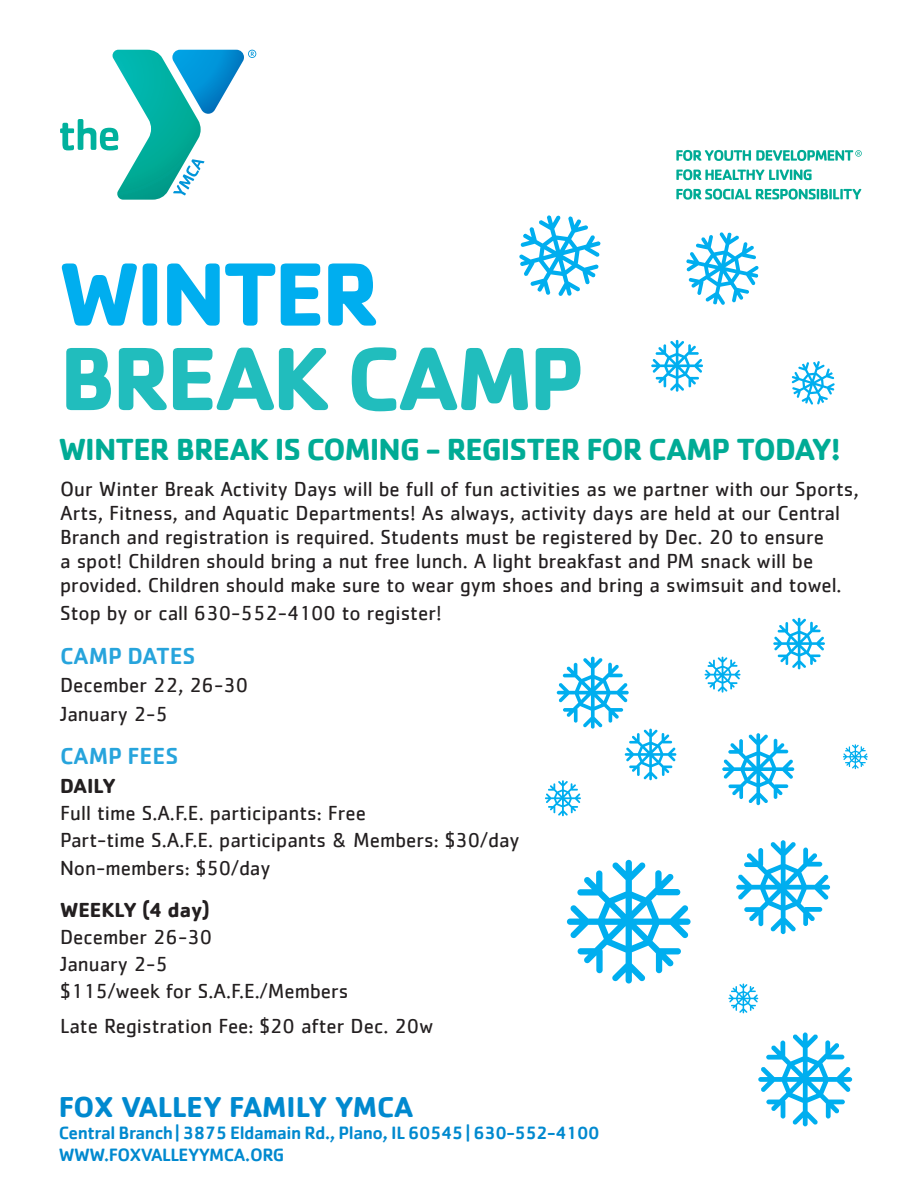
<style>
.page{position:relative;width:918px;height:1188px;background:#fff}
.page>*{position:absolute;margin:0;border:0;box-sizing:border-box;transform-origin:0 0}
.t1{font:700 93px "Cachet";letter-spacing:-.035em;color:#21bdbd}
.t2{font:700 93px "Cachet";letter-spacing:-.04em;color:#00aeef}
.t3{font:700 31.5px "Cachet";letter-spacing:-.03em;color:#00ab95}
.t4{font:700 29.7px "Cachet";color:#0089cf}
.t5{font:500 24px "Cachet";color:#27a4dc}
.t6{font:21px/24px "Cachet";color:#231f20}
.t7{font:700 21px "Cachet";color:#231f20}
.t8{font:500 18.45px "Cachet";letter-spacing:-.025em;color:#0089cf}
</style>
<div class="page">
<svg style="left:60px;top:50px;width:196px;height:150px"></svg>
<svg style="left:676px;top:169px;width:136px;height:11px"></svg>
<svg style="left:676px;top:189px;width:185px;height:11px"></svg>
<svg style="left:676px;top:150px;width:186px;height:11px"></svg>
<svg style="left:792px;top:361px;width:43px;height:44px"></svg>
<svg style="left:519px;top:215px;width:82px;height:81px"></svg>
<svg style="left:686px;top:232px;width:73px;height:73px"></svg>
<svg style="left:651px;top:340px;width:52px;height:52px"></svg>
<svg style="left:758px;top:1032px;width:94px;height:94px"></svg>
<svg style="left:567px;top:860px;width:124px;height:124px"></svg>
<svg style="left:728px;top:984px;width:30px;height:29px"></svg>
<svg style="left:545px;top:657px;width:131px;height:159px"></svg>
<svg style="left:736px;top:840px;width:94px;height:94px"></svg>
<svg style="left:773px;top:618px;width:52px;height:51px"></svg>
<svg style="left:843px;top:744px;width:25px;height:25px"></svg>
<svg style="left:705px;top:657px;width:36px;height:36px"></svg>
<svg style="left:722px;top:733px;width:72px;height:72px"></svg>
<p class="t2" style="left:59px;top:234px;width:323px">WINTER</p>
<p class="t1" style="left:59px;top:319px;width:528px">BREAK CAMP</p>
<p class="t3" style="left:59px;top:429px;width:784px">WINTER BREAK IS COMING - REGISTER FOR CAMP TODAY!</p>
<p class="t6" style="left:60px;top:476px;width:800px">Our Winter Break Activity Days will be full of fun activities as we partner with our Sports, Arts, Fitness, and Aquatic Departments! As always, activity days are held at our Central Branch and registration is required. Students must be registered by Dec. 20 to ensure<br>a spot! Children should bring a nut free lunch. A light breakfast and PM snack will be provided. Children should make sure to wear gym shoes and bring a swimsuit and towel.</p>
<p class="t6" style="left:60px;top:601px;width:383px">Stop by or call 630-552-4100 to register!</p>
<p class="t5" style="left:60px;top:641px;width:137px">CAMP DATES</p>
<p class="t6" style="left:60px;top:673px;width:190px">December 22, 26-30</p>
<p class="t6" style="left:60px;top:701px;width:109px">January 2-5</p>
<p class="t5" style="left:60px;top:741px;width:120px">CAMP FEES</p>
<p class="t7" style="left:60px;top:772px;width:57px">DAILY</p>
<p class="t6" style="left:60px;top:800px;width:307px">Full time S.A.F.E. participants: Free</p>
<p class="t6" style="left:60px;top:827px;width:461px">Part-time S.A.F.E. participants &amp; Members: $30/day</p>
<p class="t6" style="left:60px;top:856px;width:212px">Non-members: $50/day</p>
<p class="t7" style="left:60px;top:897px;width:151px">WEEKLY (4 day)</p>
<p class="t6" style="left:60px;top:925px;width:153px">December 26-30</p>
<p class="t6" style="left:60px;top:952px;width:109px">January 2-5</p>
<p class="t6" style="left:60px;top:979px;width:290px">$115/week for S.A.F.E./Members</p>
<p class="t6" style="left:60px;top:1013px;width:375px">Late Registration Fee: $20 after Dec. 20w</p>
<p class="t4" style="left:59px;top:1088px;width:356px">FOX VALLEY FAMILY YMCA</p>
<p class="t8" style="left:59px;top:1121px;width:542px">Central Branch | 3875 Eldamain Rd., Plano, IL 60545 | 630-552-4100</p>
<p class="t8" style="left:59px;top:1144px;width:227px">WWW.FOXVALLEYYMCA.ORG</p>
</div>
